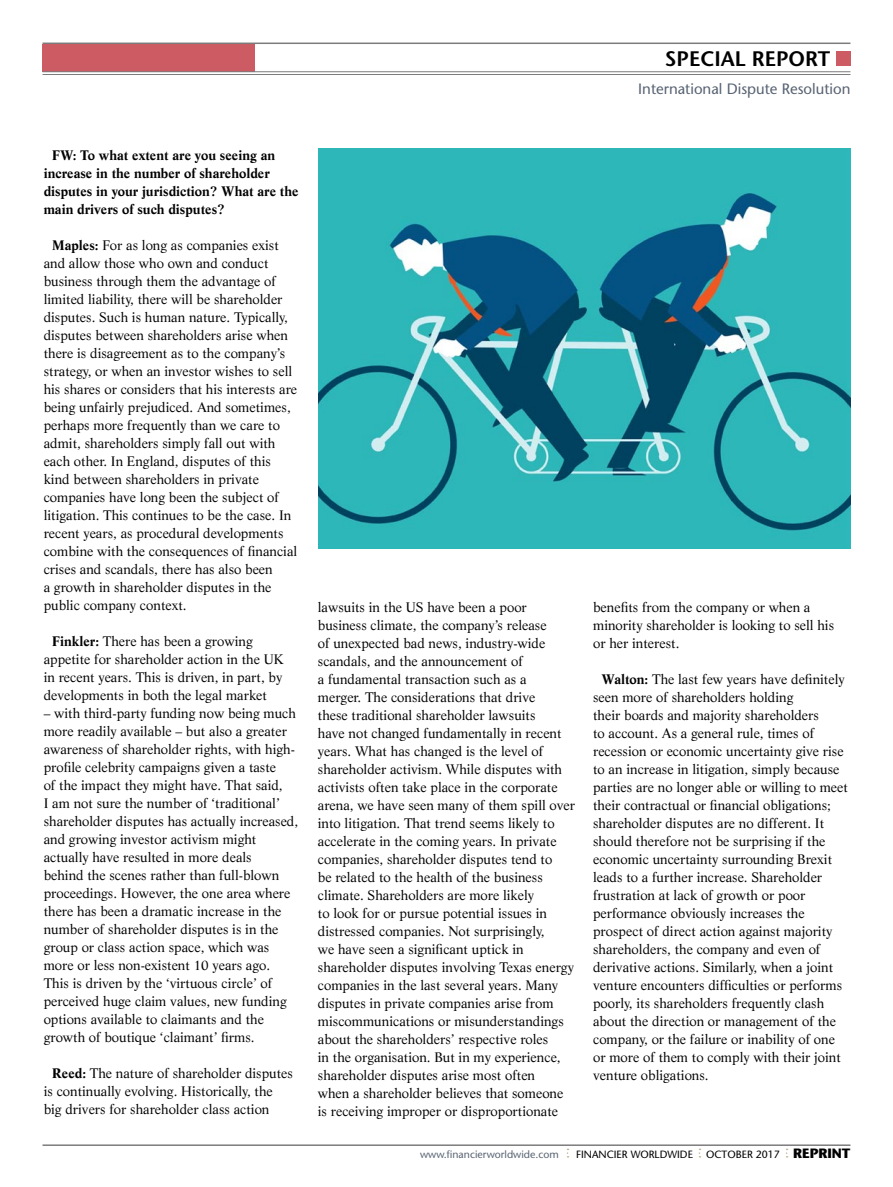
<style>
.page{position:relative;width:893px;height:1187px;background:#fff}
.page>*{position:absolute;margin:0;border:0;box-sizing:border-box;transform-origin:0 0}
.t1{font:600 21px "Stone Sans";color:#000}
.t2{font:15px "Stone Sans";color:#586373}
.Body_text_life_9_12{font:13.5px/18px "Life";color:#000}
.Questions{font:700 13.5px/18px "Life";color:#000}
.t3{font:10.5px "Stone Sans";color:#000}
.t4{font:10.5px "Stone Sans";color:#586373}
.s1{font-weight:700}
.s2{font-weight:700;font-size:13.5px}
</style>
<div class="page">
<div style="left:43px;top:44px;width:212px;height:27px;background:#cc5b64"></div>
<hr style="left:43px;top:43px;width:807px;height:1px;background:#7c7c7c">
<hr style="left:43px;top:71px;width:807px;height:1px;background:#7c7c7c">
<hr style="left:43px;top:74px;width:807px;height:1px;background:#7c7c7c">
<div style="left:836px;top:52px;width:14px;height:14px;background:#cc5b64"></div>
<hr style="left:43px;top:1144px;width:807px;height:1px;background:#7c7c7c">
<img style="left:318px;top:149px;width:532px;height:399px">
<p class="t1" style="left:665px;top:46px;width:167px">SPECIAL REPORT</p>
<p class="t2" style="left:638px;top:80px;width:214px">International Dispute Resolution</p>
<p class="Questions" style="left:44px;top:146px;width:256px;text-indent:9px">FW: To what extent are you seeing an increase in the number of shareholder disputes in your jurisdiction? What are the main drivers of such disputes?</p>
<p class="Body_text_life_9_12" style="left:44px;top:236px;width:255px;text-indent:9px"><span class="s1">Maples:</span> For as long as companies exist and allow those who own and conduct business through them the advantage of limited liability, there will be shareholder disputes. Such is human nature. Typically, disputes between shareholders arise when there is disagreement as to the company’s strategy, or when an investor wishes to sell his shares or considers that his interests are being unfairly prejudiced. And sometimes, perhaps more frequently than we care to admit, shareholders simply fall out with each other. In England, disputes of this kind between shareholders in private companies have long been the subject of litigation. This continues to be the case. In recent years, as procedural developments combine with the consequences of financial crises and scandals, there has also been<br>a growth in shareholder disputes in the public company context.</p>
<p class="Body_text_life_9_12" style="left:44px;top:632px;width:242px;text-indent:9px"><span class="s1">Finkler:</span> There has been a growing appetite for shareholder action in the UK in recent years. This is driven, in part, by developments in both the legal market</p>
<p class="Body_text_life_9_12" style="left:44px;top:704px;width:256px">– with third-party funding now being much more readily available – but also a greater awareness of shareholder rights, with high&shy;profile celebrity campaigns given a taste<br>of the impact they might have. That said,<br>I am not sure the number of ‘traditional’ shareholder disputes has actually increased, and growing investor activism might actually have resulted in more deals<br>behind the scenes rather than full-blown proceedings. However, the one area where there has been a dramatic increase in the number of shareholder disputes is in the group or class action space, which was more or less non-existent 10 years ago.<br>This is driven by the ‘virtuous circle’ of perceived huge claim values, new funding options available to claimants and the growth of boutique ‘claimant’ firms.</p>
<p class="Body_text_life_9_12" style="left:44px;top:1064px;width:251px;text-indent:9px"><span class="s1">Reed:</span> The nature of shareholder disputes is continually evolving. Historically, the big drivers for shareholder class action</p>
<p class="Body_text_life_9_12" style="left:318px;top:597px;width:259px">lawsuits in the US have been a poor business climate, the company’s release<br>of unexpected bad news, industry-wide scandals, and the announcement of<br>a fundamental transaction such as a<br>merger. The considerations that drive<br>these traditional shareholder lawsuits<br>have not changed fundamentally in recent years. What has changed is the level of shareholder activism. While disputes with activists often take place in the corporate arena, we have seen many of them spill over into litigation. That trend seems likely to accelerate in the coming years. In private companies, shareholder disputes tend to<br>be related to the health of the business climate. Shareholders are more likely<br>to look for or pursue potential issues in distressed companies. Not surprisingly,<br>we have seen a significant uptick in shareholder disputes involving Texas energy companies in the last several years. Many disputes in private companies arise from miscommunications or misunderstandings about the shareholders’ respective roles<br>in the organisation. But in my experience, shareholder disputes arise most often<br>when a shareholder believes that someone is receiving improper or disproportionate</p>
<p class="Body_text_life_9_12" style="left:593px;top:597px;width:243px">benefits from the company or when a minority shareholder is looking to sell his or her interest.</p>
<p class="Body_text_life_9_12" style="left:593px;top:669px;width:256px;text-indent:9px"><span class="s1">Walton:</span> The last few years have definitely seen more of shareholders holding<br>their boards and majority shareholders<br>to account. As a general rule, times of recession or economic uncertainty give rise to an increase in litigation, simply because parties are no longer able or willing to meet their contractual or financial obligations; shareholder disputes are no different. It should therefore not be surprising if the economic uncertainty surrounding Brexit leads to a further increase. Shareholder frustration at lack of growth or poor performance obviously increases the prospect of direct action against majority shareholders, the company and even of derivative actions. Similarly, when a joint venture encounters difficulties or performs poorly, its shareholders frequently clash about the direction or management of the company, or the failure or inability of one or more of them to comply with their joint venture obligations.</p>
<p class="t4" style="left:420px;top:1147px;width:140px">www.financierworldwide.com</p>
<p class="t3" style="left:576px;top:1147px;width:118px">FINANCIER WORLDWIDE</p>
<p class="t3" style="left:706px;top:1147px;width:146px">OCTOBER 2017 <span class="s2">REPRINT</span></p>
</div>
